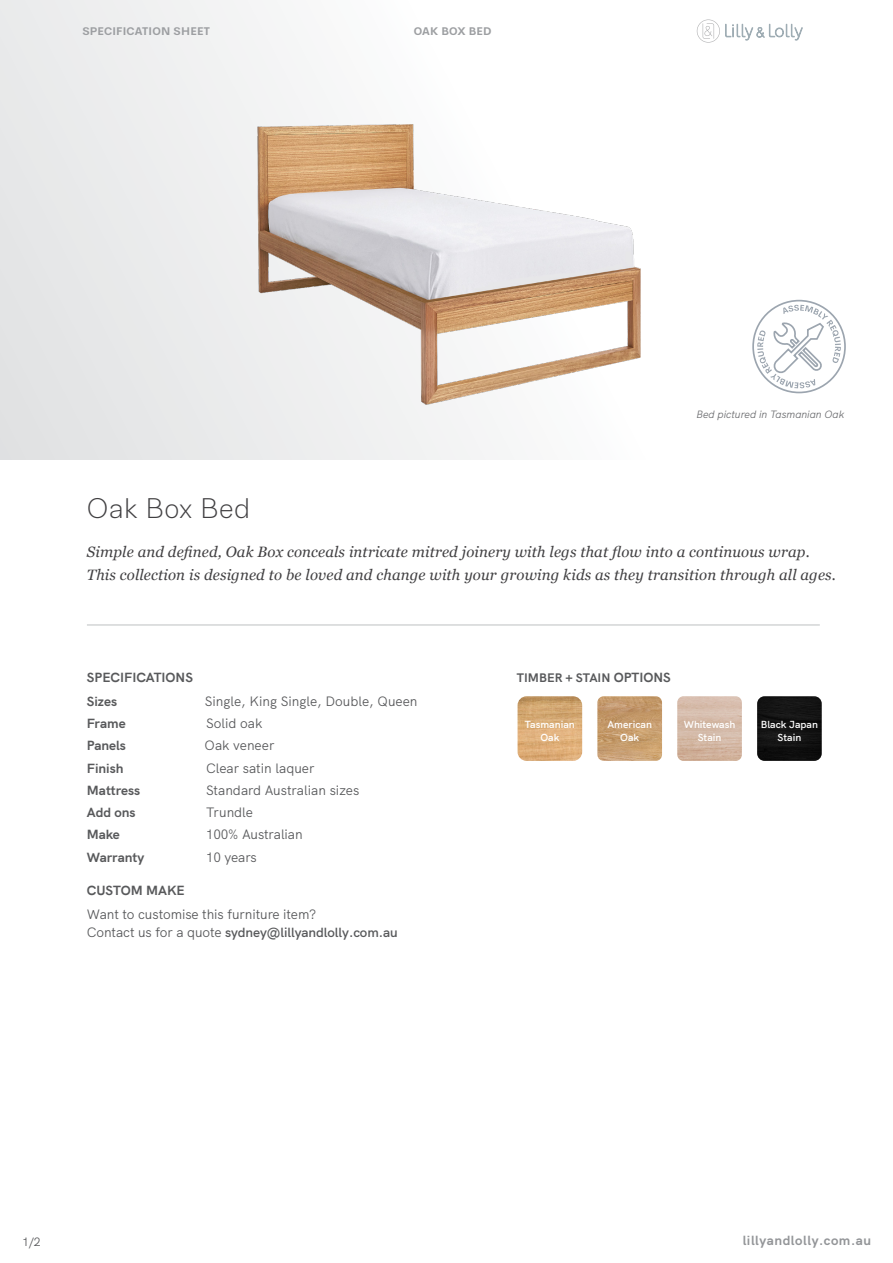
<style>
.page{position:relative;width:893px;height:1263px;background:#fff}
.page>*{position:absolute;margin:0;border:0;box-sizing:border-box;transform-origin:0 0}
.t1{font:300 27px "HK Concentrate";letter-spacing:.02em;color:#414042}
.t2{font:italic 15px/22.5px "Georgia";letter-spacing:.01em;color:#414042}
.t3{font:13.5px/18px "HK Grotesk";color:#58595b}
.t4{font:700 13.5px/24px "HK Grotesk";color:#58595b}
.t5{font:700 13.5px "HK Grotesk";letter-spacing:.04em;color:#939598}
.t6{font:700 12.6px "HK Grotesk";color:#58595b}
.t7{font:12px "HK Grotesk";color:#58595b}
.t8{font:700 10.5px "HK Concentrate";letter-spacing:.02em;color:#9d9fa2}
.t9{font:italic 10.5px "HK Grotesk";color:#6d6e71}
.t10{font:600 10.35px/13px "HK Grotesk";color:#fff;text-align:center}
.s1{font-weight:600}
.s2{font-size:13.5px}
</style>
<div class="page">
<svg style="left:0;top:0;width:803px;height:459px"></svg>
<img style="left:234px;top:0;width:429px;height:459px">
<svg style="left:697px;top:19px;width:105px;height:24px"></svg>
<svg style="left:751px;top:299px;width:95px;height:95px"></svg>
<img style="left:518px;top:696px;width:64px;height:65px">
<img style="left:597px;top:696px;width:65px;height:65px">
<img style="left:677px;top:696px;width:65px;height:65px">
<img style="left:757px;top:696px;width:65px;height:65px">
<hr style="left:87px;top:624px;width:733px;height:2px;background:#d3d5d6">
<p class="t8" style="left:82px;top:22px;width:129px">SPECIFICATION SHEET</p>
<p class="t8" style="left:414px;top:22px;width:79px">OAK BOX BED</p>
<h1 class="t1" style="left:87px;top:483px;width:165px">Oak Box Bed</h1>
<p class="t9" style="left:696px;top:406px;width:149px">Bed pictured in Tasmanian Oak</p>
<p class="t2" style="left:87px;top:540px;width:750px">Simple and defined, Oak Box conceals intricate mitred joinery with legs that flow into a continuous wrap.<br>This collection is designed to be loved and change with your growing kids as they transition through all ages.</p>
<p class="t4" style="left:87px;top:664px;width:107px">SPECIFICATIONS<br>Sizes</p>
<p class="t3" style="left:205px;top:691px;width:214px">Single, King Single, Double, Queen</p>
<p class="t4" style="left:87px;top:710px;width:40px">Frame</p>
<p class="t3" style="left:206px;top:713px;width:58px">Solid oak</p>
<p class="t4" style="left:87px;top:733px;width:40px">Panels</p>
<p class="t3" style="left:205px;top:736px;width:71px">Oak veneer</p>
<p class="t4" style="left:87px;top:755px;width:38px">Finish</p>
<p class="t3" style="left:206px;top:758px;width:110px">Clear satin laquer</p>
<p class="t4" style="left:87px;top:777px;width:55px">Mattress</p>
<p class="t3" style="left:206px;top:780px;width:155px">Standard Australian sizes</p>
<p class="t4" style="left:87px;top:799px;width:50px">Add ons</p>
<p class="t3" style="left:206px;top:802px;width:49px">Trundle</p>
<p class="t4" style="left:87px;top:822px;width:35px">Make</p>
<p class="t3" style="left:206px;top:824px;width:98px">100% Australian</p>
<p class="t4" style="left:87px;top:844px;width:59px">Warranty</p>
<p class="t3" style="left:206px;top:847px;width:52px">10 years</p>
<p class="t4" style="left:87px;top:877px;width:99px">CUSTOM MAKE</p>
<p class="t3" style="left:87px;top:904px;width:312px">Want to customise this furniture item?<br>Contact us for a quote <span class="s1">sydney@lillyandlolly.com.au</span></p>
<p class="t6" style="left:517px;top:668px;width:155px">TIMBER + STAIN <span class="s2">OPTIONS</span></p>
<p class="t10" style="left:525px;top:717px;width:51px">Tasmanian<br>Oak</p>
<p class="t10" style="left:607px;top:717px;width:46px">American<br>Oak</p>
<p class="t10" style="left:684px;top:717px;width:53px">Whitewash<br>Stain</p>
<p class="t10" style="left:761px;top:717px;width:59px">Black Japan<br>Stain</p>
<p class="t7" style="left:22px;top:1233px;width:20px">1/2</p>
<p class="t5" style="left:743px;top:1229px;width:130px">lillyandlolly.com.au</p>
</div>
